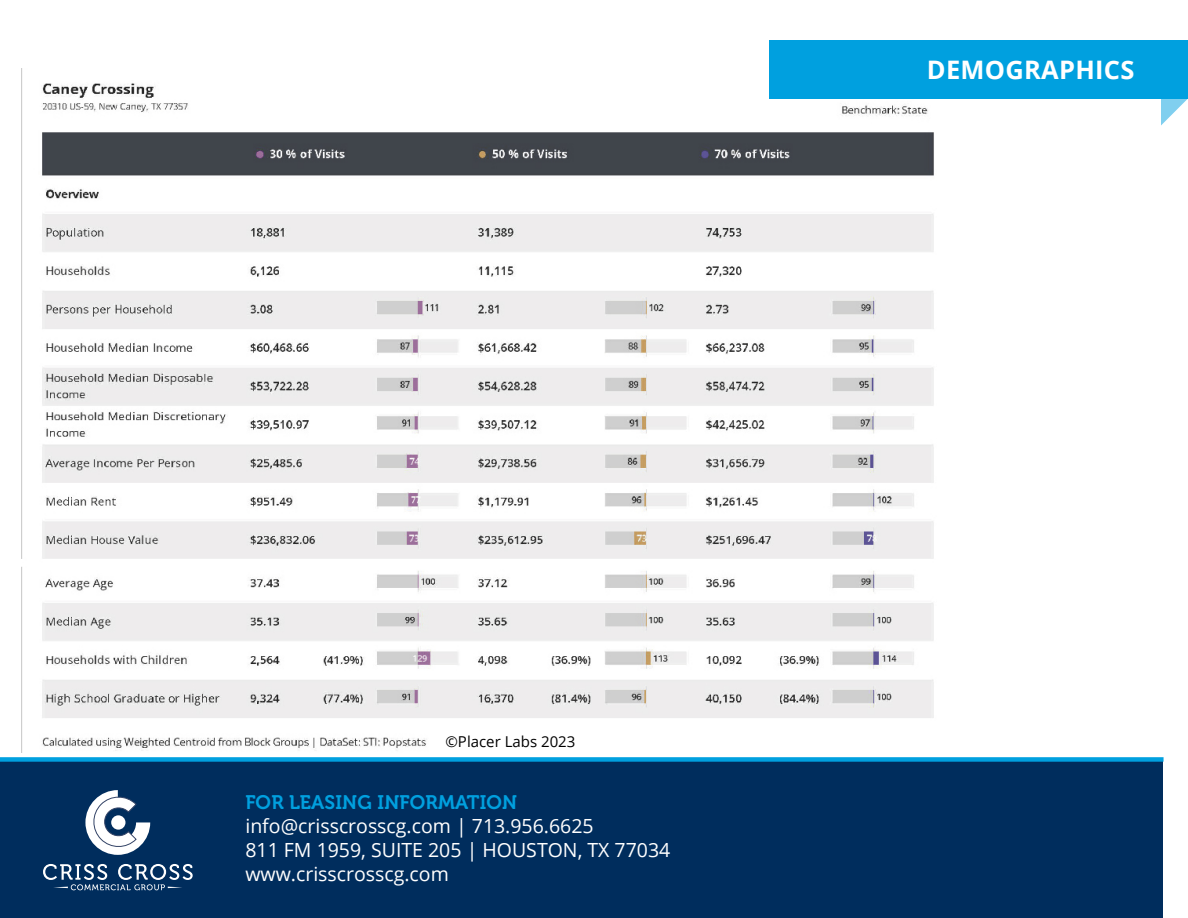
<style>
.page{position:relative;width:1188px;height:918px;background:#fff}
.page>*{position:absolute;margin:0;border:0;box-sizing:border-box;transform-origin:0 0}
.t1{font:700 25.5px "Open Sans";letter-spacing:.01em;color:#fff}
.t2{font:19.5px/24px "Open Sans";color:#fff}
.t3{font:19.5px "Museo 700";letter-spacing:.01em;color:#00a0df}
.t4{font:15px "Open Sans";color:#000}
</style>
<div class="page">
<img style="left:21px;top:68px;width:913px;height:685px">
<div style="left:0;top:762px;width:1163px;height:156px;background:#002d5d"></div>
<div style="left:0;top:757px;width:1164px;height:5px;background:#00a0df"></div>
<svg style="left:43px;top:864px;width:150px;height:26px"></svg>
<svg style="left:85px;top:790px;width:65px;height:65px"></svg>
<div style="left:111px;top:815px;width:14px;height:15px;background:#fff;border-radius:50%"></div>
<svg style="left:1161px;top:99px;width:27px;height:27px"></svg>
<div style="left:769px;top:40px;width:419px;height:59px;background:#00a0df"></div>
<h1 class="t1" style="left:927px;top:52px;width:209px">DEMOGRAPHICS</h1>
<p class="t4" style="left:446px;top:731px;width:131px">©Placer Labs 2023</p>
<p class="t3" style="left:245px;top:792px;width:273px">FOR LEASING INFORMATION</p>
<p class="t2" style="left:245px;top:814px;width:427px">info@crisscrosscg.com | 713.956.6625<br>811 FM 1959, SUITE 205 | HOUSTON, TX 77034 www.crisscrosscg.com</p>
</div>
